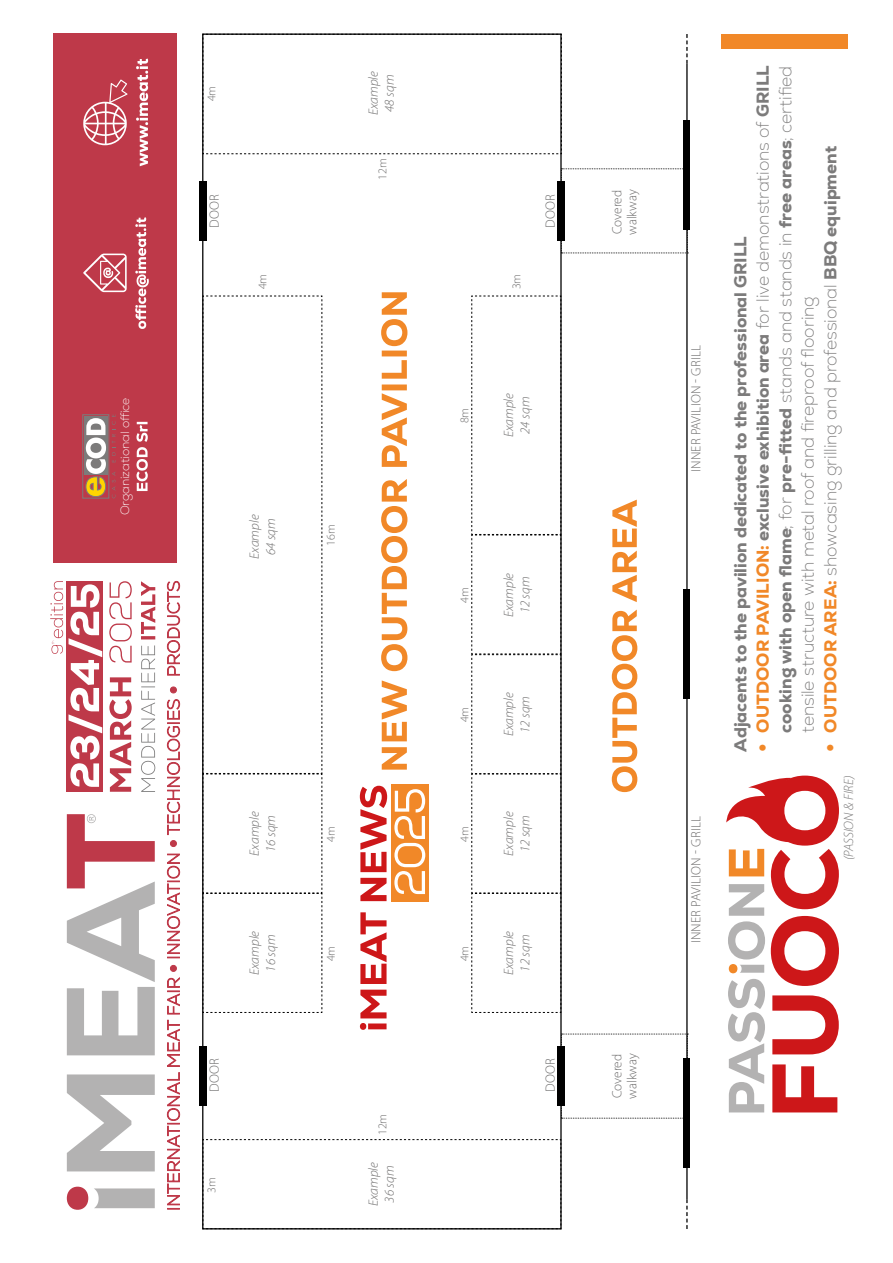
<style>
.page{position:relative;width:893px;height:1263px;background:#fff}
.page>*{position:absolute;margin:0;border:0;box-sizing:border-box;transform-origin:0 0}
.t1{font:200 17.55px/22.5px "Nexa";color:#7c7b7b;text-align:justify}
.t2{font:800 17.55px "Nexa";color:#7c7b7b}
.t3{font:italic 300 13.5px/16.2px "Myriad Pro";color:#706f6f}
.t4{font:300 13.5px/15px "Myriad Pro";color:#706f6f}
.t5{font:300 13.5px "Myriad Pro";letter-spacing:.02em;color:#706f6f}
.t6{font:italic 300 13.5px "Myriad Pro";color:#7c7b7b}
.t7{font:300 12px "Myriad Pro";color:#706f6f}
.t8{font:200 12px "Nexa";color:#fff}
.s1{font-family:"Avenir";font-weight:300;color:#f18828}
.s2{font-weight:800;color:#f18828}
.s3{font-weight:800}
</style>
<div class="page">
<svg style="left:686px;top:1199px;width:2px;height:30px"></svg>
<svg style="left:686px;top:34px;width:2px;height:30px"></svg>
<hr style="left:686px;top:64px;width:2px;height:1135px;background:#000">
<div style="left:683px;top:120px;width:7px;height:55px;background:#000"></div>
<div style="left:683px;top:589px;width:7px;height:55px;background:#000"></div>
<div style="left:683px;top:1057px;width:7px;height:55px;background:#000"></div>
<div style="left:683px;top:176px;width:7px;height:54px;background:#000"></div>
<div style="left:683px;top:644px;width:7px;height:55px;background:#000"></div>
<div style="left:683px;top:1113px;width:7px;height:55px;background:#000"></div>
<div style="left:557px;top:181px;width:8px;height:60px;background:#000"></div>
<div style="left:199px;top:181px;width:7px;height:60px;background:#000"></div>
<div style="left:557px;top:1046px;width:8px;height:60px;background:#000"></div>
<div style="left:199px;top:1046px;width:7px;height:60px;background:#000"></div>
<svg style="left:202px;top:1139px;width:360px;height:90px"></svg>
<svg style="left:202px;top:34px;width:360px;height:120px"></svg>
<svg style="left:471px;top:295px;width:91px;height:718px"></svg>
<svg style="left:561px;top:1034px;width:127px;height:85px"></svg>
<svg style="left:561px;top:169px;width:127px;height:85px"></svg>
<svg style="left:202px;top:296px;width:121px;height:717px"></svg>
<div style="left:721px;top:34px;width:126px;height:14px;background:#f18828"></div>
<svg style="left:726px;top:775px;width:113px;height:337px"></svg>
<div style="left:53px;top:34px;width:124px;height:529px;background:#be3949"></div>
<svg style="left:136px;top:422px;width:12px;height:69px"></svg>
<div style="left:84px;top:416px;width:24px;height:59px;background:#7c7b7b"></div>
<svg style="left:85px;top:418px;width:21px;height:78px"></svg>
<div style="left:83px;top:414px;width:26px;height:84px;border:1px solid #7c7b7b"></div>
<svg style="left:112px;top:472px;width:4px;height:26px"></svg>
<svg style="left:112px;top:414px;width:4px;height:48px"></svg>
<svg style="left:136px;top:59px;width:12px;height:107px"></svg>
<svg style="left:83px;top:80px;width:45px;height:65px"></svg>
<svg style="left:83px;top:254px;width:44px;height:38px"></svg>
<svg style="left:135px;top:217px;width:14px;height:112px"></svg>
<svg style="left:67px;top:1187px;width:21px;height:23px"></svg>
<svg style="left:67px;top:814px;width:88px;height:357px"></svg>
<svg style="left:94px;top:1188px;width:61px;height:20px"></svg>
<div style="left:67px;top:581px;width:36px;height:211px;background:#be3949"></div>
<svg style="left:69px;top:584px;width:33px;height:203px"></svg>
<svg style="left:141px;top:645px;width:14px;height:147px"></svg>
<svg style="left:167px;top:581px;width:13px;height:628px"></svg>
<svg style="left:109px;top:581px;width:23px;height:81px"></svg>
<svg style="left:109px;top:677px;width:23px;height:115px"></svg>
<svg style="left:141px;top:581px;width:14px;height:58px"></svg>
<svg style="left:50px;top:581px;width:13px;height:73px"></svg>
<div style="left:392px;top:785px;width:37px;height:117px;background:#f18828"></div>
<svg style="left:394px;top:789px;width:32px;height:106px"></svg>
<svg style="left:360px;top:786px;width:27px;height:244px"></svg>
<svg style="left:381px;top:292px;width:26px;height:478px"></svg>
<svg style="left:612px;top:500px;width:25px;height:292px"></svg>
<p class="t8" style="left:118px;top:515px;width:119px;rotate:-90deg">Organizational office</p>
<p class="t7" style="left:204px;top:101px;width:17px;rotate:-90deg">4m</p>
<p class="t4" style="left:207px;top:227px;width:34px;rotate:-90deg">DOOR</p>
<p class="t7" style="left:255px;top:289px;width:17px;rotate:-90deg">4m</p>
<p class="t3" style="left:365px;top:115px;width:46px;rotate:-90deg">Example<br>48 sqm</p>
<p class="t7" style="left:375px;top:180px;width:23px;rotate:-90deg">12m</p>
<p class="t7" style="left:509px;top:289px;width:17px;rotate:-90deg">3m</p>
<p class="t4" style="left:543px;top:227px;width:34px;rotate:-90deg">DOOR</p>
<p class="t3" style="left:246px;top:559px;width:46px;rotate:-90deg">Example<br>64 sqm</p>
<p class="t7" style="left:324px;top:546px;width:23px;rotate:-90deg">16m</p>
<p class="t3" style="left:246px;top:855px;width:46px;rotate:-90deg">Example<br>16 sqm</p>
<p class="t7" style="left:324px;top:842px;width:17px;rotate:-90deg">4m</p>
<p class="t7" style="left:457px;top:423px;width:17px;rotate:-90deg">8m</p>
<p class="t3" style="left:500px;top:437px;width:46px;rotate:-90deg">Example<br>24 sqm</p>
<p class="t7" style="left:457px;top:603px;width:17px;rotate:-90deg">4m</p>
<p class="t7" style="left:457px;top:722px;width:17px;rotate:-90deg">4m</p>
<p class="t7" style="left:457px;top:842px;width:17px;rotate:-90deg">4m</p>
<p class="t3" style="left:500px;top:617px;width:46px;rotate:-90deg">Example<br>12 sqm</p>
<p class="t3" style="left:500px;top:736px;width:46px;rotate:-90deg">Example<br>12 sqm</p>
<p class="t3" style="left:500px;top:856px;width:46px;rotate:-90deg">Example<br>12 sqm</p>
<p class="t3" style="left:246px;top:975px;width:46px;rotate:-90deg">Example<br>16 sqm</p>
<p class="t3" style="left:500px;top:975px;width:46px;rotate:-90deg">Example<br>12 sqm</p>
<p class="t7" style="left:324px;top:961px;width:17px;rotate:-90deg">4m</p>
<p class="t7" style="left:457px;top:961px;width:17px;rotate:-90deg">4m</p>
<p class="t4" style="left:207px;top:1092px;width:34px;rotate:-90deg">DOOR</p>
<p class="t4" style="left:543px;top:1092px;width:34px;rotate:-90deg">DOOR</p>
<p class="t7" style="left:204px;top:1193px;width:17px;rotate:-90deg">3m</p>
<p class="t7" style="left:375px;top:1135px;width:23px;rotate:-90deg">12m</p>
<p class="t3" style="left:365px;top:1206px;width:46px;rotate:-90deg">Example<br>36 sqm</p>
<p class="t4" style="left:609px;top:235px;width:47px;rotate:-90deg">Covered walkway</p>
<p class="t4" style="left:609px;top:1099px;width:47px;rotate:-90deg">Covered walkway</p>
<p class="t5" style="left:688px;top:472px;width:128px;rotate:-90deg">INNER PAVILION - GRILL</p>
<p class="t5" style="left:688px;top:943px;width:128px;rotate:-90deg">INNER PAVILION - GRILL</p>
<p class="t1" style="left:752px;top:733px;width:668px;text-indent:-19px;rotate:-90deg"><span class="s1">•</span> <span class="s2">OUTDOOR PAVILION:</span> <span class="s3">exclusive exhibition area</span> for live demonstrations of <span class="s3">GRILL cooking with open flame</span>; for <span class="s3">pre-fitted</span> stands and stands in <span class="s3">free areas</span>; certified tensile structure with metal roof and fireproof flooring</p>
<p class="t1" style="left:819px;top:752px;width:607px;rotate:-90deg"><span class="s1">•</span> <span class="s2">OUTDOOR AREA:</span> showcasing grilling and professional <span class="s3">BBQ equipment</span></p>
<p class="t2" style="left:729px;top:752px;width:517px;rotate:-90deg">Adjacents to the pavilion dedicated to the professional GRILL</p>
<p class="t6" style="left:841px;top:860px;width:87px;rotate:-90deg">(PASSION &amp; FIRE)</p>
</div>
